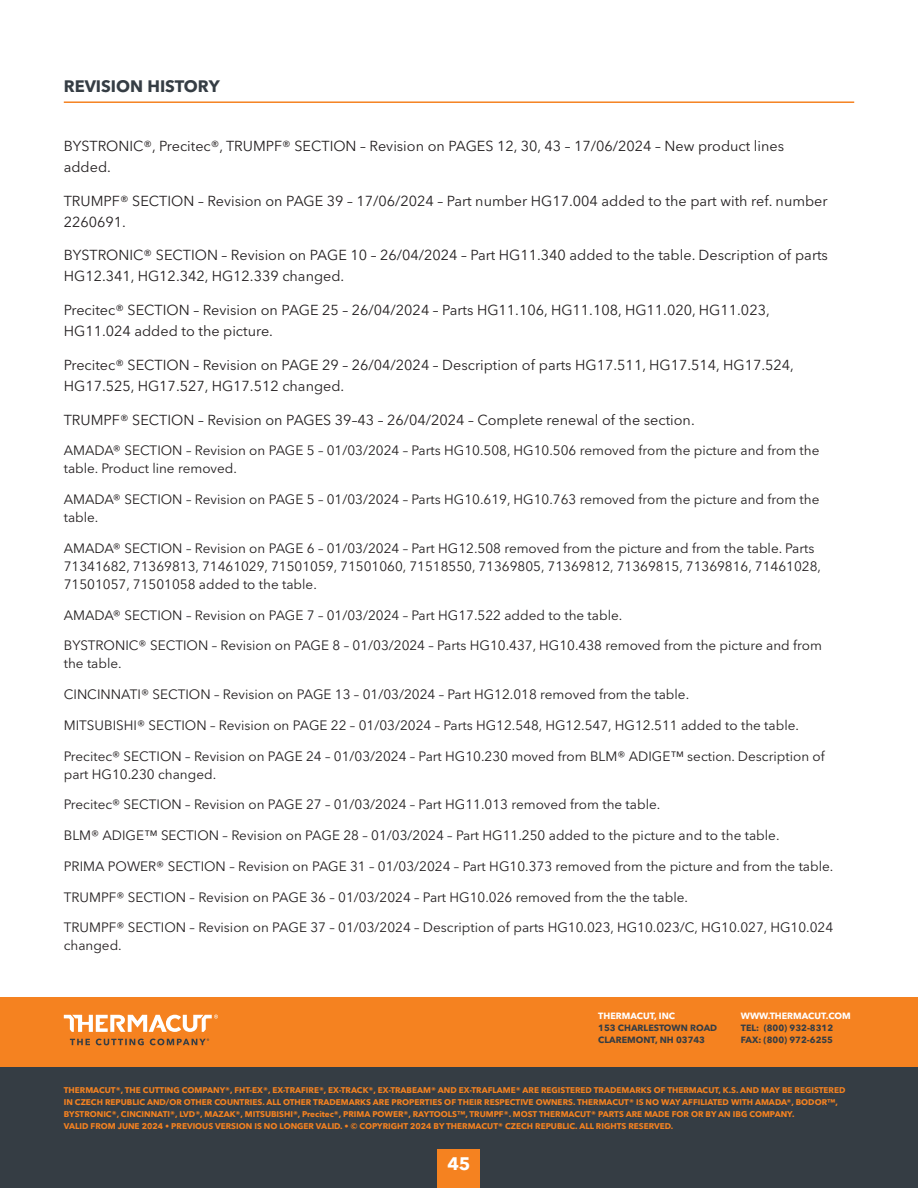
<style>
.page{position:relative;width:918px;height:1188px;background:#fff}
.page>*{position:absolute;margin:0;border:0;box-sizing:border-box;transform-origin:0 0}
.t1{font:700 18px "Avenir Next LT Pro";color:#fff}
.t2{font:700 16.5px "Avenir Next LT Pro";color:#353d44}
.t3{font:14.4px/21px "Avenir Next LT Pro";color:#231f20}
.t4{font:13.5px/18px "Avenir Next LT Pro";color:#231f20}
.t5{font:700 9px/12px "Avenir Next LT Pro";color:#353d44}
.t6{font:700 9px "Avenir Next LT Pro";color:#fff}
.t7{font:700 8.25px "Avenir Next LT Pro";color:#f58220}
</style>
<div class="page">
<hr style="left:64px;top:101px;width:790px;height:2px;background:#f58220">
<div style="left:0;top:1063px;width:918px;height:125px;background:#353d44"></div>
<div style="left:0;top:997px;width:918px;height:70px;background:#f58220"></div>
<svg style="left:64px;top:1015px;width:154px;height:17px"></svg>
<svg style="left:70px;top:1039px;width:139px;height:6px"></svg>
<div style="left:438px;top:1149px;width:42px;height:39px;background:#f58220"></div>
<p class="t2" style="left:64px;top:76px;width:59px">REVISION</p>
<p class="t2" style="left:147px;top:76px;width:74px">HI STO RY</p>
<p class="t3" style="left:64px;top:135px;width:722px">BYSTRONIC®, Precitec®, TRUMPF® SECTION – Revision on PAGES 12, 30, 43 – 17/06/2024 – New product lines added.</p>
<p class="t3" style="left:64px;top:190px;width:765px">TRUMPF® SECTION – Revision on PAGE 39 – 17/06/2024 – Part number HG17.004 added to the part with ref. number<br>2260691.</p>
<p class="t3" style="left:64px;top:245px;width:766px">BYSTRONIC® SECTION – Revision on PAGE 10 – 26/04/2024 – Part HG11.340 added to the table. Description of parts<br>HG12.341, HG12.342, HG12.339 changed.</p>
<p class="t3" style="left:64px;top:300px;width:708px">Precitec® SECTION – Revision on PAGE 25 – 26/04/2024 – Parts HG11.106, HG11.108, HG11.020, HG11.023,<br>HG11.024 added to the picture.</p>
<p class="t3" style="left:64px;top:354px;width:732px">Precitec® SECTION – Revision on PAGE 29 – 26/04/2024 – Description of parts HG17.511, HG17.514, HG17.524,<br>HG17.525, HG17.527, HG17.512 changed.</p>
<p class="t3" style="left:64px;top:409px;width:632px">TRUMPF® SECTION – Revision on PAGES 39–43 – 26/04/2024 – Complete renewal of the section.</p>
<p class="t4" style="left:64px;top:442px;width:757px">AMADA® SECTION – Revision on PAGE 5 – 01/03/2024 – Parts HG10.508, HG10.506 removed from the picture and from the table. Product line removed.</p>
<p class="t4" style="left:64px;top:491px;width:757px">AMADA® SECTION – Revision on PAGE 5 – 01/03/2024 – Parts HG10.619, HG10.763 removed from the picture and from the table.</p>
<p class="t4" style="left:64px;top:539px;width:759px">AMADA® SECTION – Revision on PAGE 6 – 01/03/2024 – Part HG12.508 removed from the picture and from the table. Parts<br>71341682, 71369813, 71461029, 71501059, 71501060, 71518550, 71369805, 71369812, 71369815, 71369816, 71461028,<br>71501057, 71501058 added to the table.</p>
<p class="t4" style="left:64px;top:606px;width:560px">AMADA® SECTION – Revision on PAGE 7 – 01/03/2024 – Part HG17.522 added to the table.</p>
<p class="t4" style="left:64px;top:637px;width:760px">BYSTRONIC® SECTION – Revision on PAGE 8 – 01/03/2024 – Parts HG10.437, HG10.438 removed from the picture and from the table.</p>
<p class="t4" style="left:64px;top:686px;width:627px">CINCINNATI® SECTION – Revision on PAGE 13 – 01/03/2024 – Part HG12.018 removed from the table.</p>
<p class="t4" style="left:64px;top:716px;width:737px">MITSUBISHI® SECTION – Revision on PAGE 22 – 01/03/2024 – Parts HG12.548, HG12.547, HG12.511 added to the table.</p>
<p class="t4" style="left:64px;top:747px;width:763px">Precitec® SECTION – Revision on PAGE 24 – 01/03/2024 – Part HG10.230 moved from BLM® ADIGE™ section. Description of part HG10.230 changed.</p>
<p class="t4" style="left:64px;top:796px;width:598px">Precitec® SECTION – Revision on PAGE 27 – 01/03/2024 – Part HG11.013 removed from the table.</p>
<p class="t4" style="left:64px;top:827px;width:717px">BLM® ADIGE™ SECTION – Revision on PAGE 28 – 01/03/2024 – Part HG11.250 added to the picture and to the table.</p>
<p class="t4" style="left:64px;top:857px;width:771px">PRIMA POWER® SECTION – Revision on PAGE 31 – 01/03/2024 – Part HG10.373 removed from the picture and from the table.</p>
<p class="t4" style="left:64px;top:888px;width:626px">TRUMPF® SECTION – Revision on PAGE 36 – 01/03/2024 – Part HG10.026 removed from the the table.</p>
<p class="t4" style="left:64px;top:919px;width:771px">TRUMPF® SECTION – Revision on PAGE 37 – 01/03/2024 – Description of parts HG10.023, HG10.023/C, HG10.027, HG10.024 changed.</p>
<p class="t6" style="left:598px;top:1010px;width:78px">THERMACUT, INC</p>
<p class="t5" style="left:598px;top:1022px;width:120px">153 CHARLESTOWN ROAD<br>CLAREMONT, NH 03743</p>
<p class="t6" style="left:741px;top:1010px;width:11px">WWW</p>
<p class="t6" style="left:768px;top:1010px;width:10px">.THERMACUT</p>
<p class="t6" style="left:826px;top:1010px;width:11px">.COM</p>
<p class="t5" style="left:741px;top:1022px;width:94px">TEL: (800) 932-8312<br>FAX: (800) 972-6255</p>
<p class="t7" style="left:64px;top:1085px;width:7px">THE</p>
<p class="t7" style="left:80px;top:1085px;width:20px">RMACUT</p>
<p class="t7" style="left:116px;top:1085px;width:16px">®, THE</p>
<p class="t7" style="left:143px;top:1085px;width:6px">CUTTIN</p>
<p class="t7" style="left:173px;top:1085px;width:41px">G COMPANY</p>
<p class="t7" style="left:225px;top:1085px;width:183px">®, FHT-EX®, EX-TRAFIRE®, EX-TRACK®, EX-TRABEA</p>
<p class="t7" style="left:423px;top:1085px;width:22px">M® AND</p>
<p class="t7" style="left:459px;top:1085px;width:152px">EX-TRAFLAME® ARE REGISTE RED TRADE</p>
<p class="t7" style="left:622px;top:1085px;width:53px">MARKS OF THE</p>
<p class="t7" style="left:683px;top:1085px;width:20px">RMACUT</p>
<p class="t7" style="left:719px;top:1085px;width:29px">, K.S. AND</p>
<p class="t7" style="left:761px;top:1085px;width:80px">MAY BE REGISTERED</p>
<p class="t7" style="left:64px;top:1097px;width:29px">IN CZECH</p>
<p class="t7" style="left:105px;top:1097px;width:22px">REPUBLIC</p>
<p class="t7" style="left:147px;top:1097px;width:8px">AND</p>
<p class="t7" style="left:166px;top:1097px;width:25px">/OR OTHE</p>
<p class="t7" style="left:207px;top:1097px;width:15px">R COUNT</p>
<p class="t7" style="left:244px;top:1097px;width:29px">RIES. ALL</p>
<p class="t7" style="left:283px;top:1097px;width:7px">OTHE</p>
<p class="t7" style="left:306px;top:1097px;width:25px">R TRADE</p>
<p class="t7" style="left:341px;top:1097px;width:123px">MARKS ARE PROPERTIES OF THEI</p>
<p class="t7" style="left:477px;top:1097px;width:34px">R RESPECTI</p>
<p class="t7" style="left:523px;top:1097px;width:61px">VE OWNE RS. THE</p>
<p class="t7" style="left:593px;top:1097px;width:20px">RMACUT</p>
<p class="t7" style="left:629px;top:1097px;width:75px">® IS NO WAY AFFILIATED</p>
<p class="t7" style="left:731px;top:1097px;width:14px">WITH</p>
<p class="t7" style="left:755px;top:1097px;width:22px">AMADA</p>
<p class="t7" style="left:787px;top:1097px;width:17px">®, BODO</p>
<p class="t7" style="left:822px;top:1097px;width:18px">R™,</p>
<p class="t7" style="left:64px;top:1109px;width:33px">BYSTRONIC</p>
<p class="t7" style="left:112px;top:1109px;width:16px">®, CINCINNATI</p>
<p class="t7" style="left:170px;top:1109px;width:255px">®, LVD®, MAZAK®, MITSUBISHI ®, PRECITEC®, PRIMA POWER®, RAYTOOL</p>
<p class="t7" style="left:452px;top:1109px;width:94px">S™, TRUMPF®. MOST THE</p>
<p class="t7" style="left:555px;top:1109px;width:20px">RMACUT</p>
<p class="t7" style="left:591px;top:1109px;width:68px">® PARTS ARE MADE</p>
<p class="t7" style="left:672px;top:1109px;width:111px">FOR OR BY AN IBG COMPANY</p>
<p class="t7" style="left:792px;top:1109px;width:4px">.</p>
<p class="t7" style="left:64px;top:1121px;width:611px">VALID FROM JUNE 2024 • PREVIOUS VERSION IS NO LONGER VALID. • © COPYRIGHT 2024 BY THERMACUT® CZECH REPUBLIC. ALL RIGHTS RESERVED.</p>
<h1 class="t1" style="left:447px;top:1153px;width:25px">45</h1>
</div>
